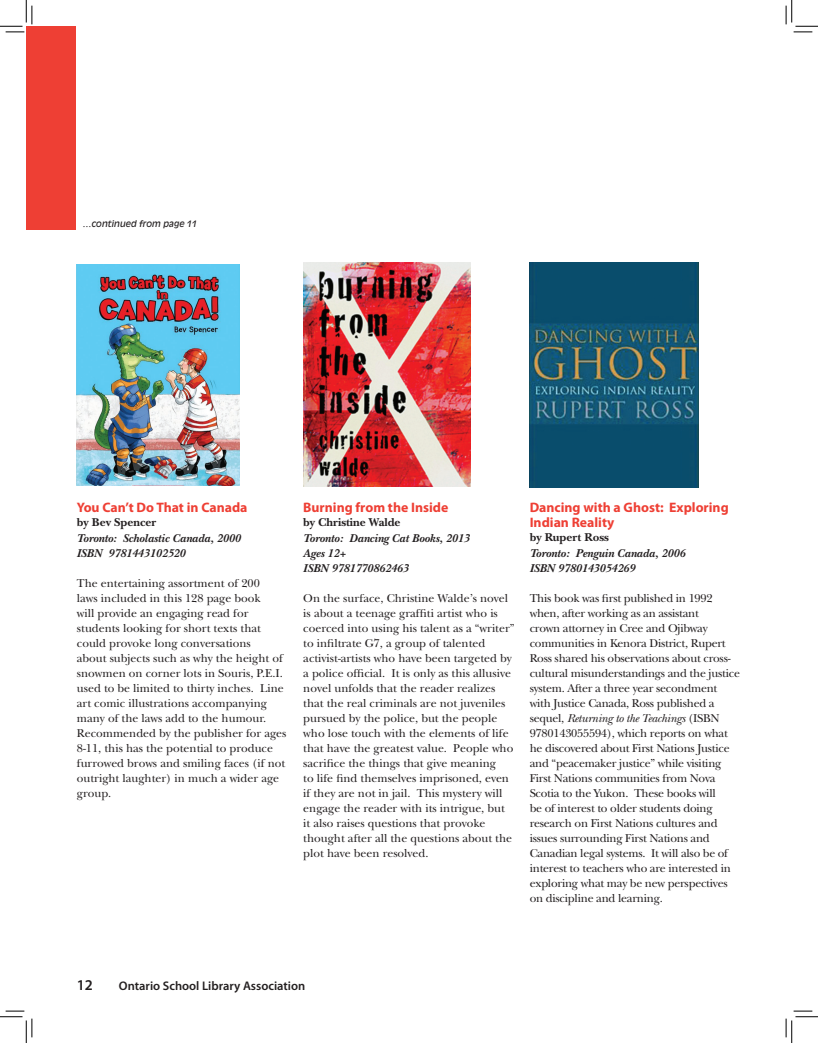
<style>
.page{position:relative;width:818px;height:1043px;background:#fff}
.page>*{position:absolute;margin:0;border:0;box-sizing:border-box;transform-origin:0 0}
.t1{font:600 15px "Myriad Pro";color:#231f20}
.t2{font:700 13.75px/15px "Myriad Pro";color:#ee3f34}
.t3{font:600 12.5px "Myriad Pro";color:#231f20}
.t4{font:11.88px/15px "New Baskerville";color:#231f20}
.t5{font:11.88px/15px "New Baskerville";letter-spacing:-.02em;color:#231f20}
.t6{font:italic 700 11.88px/15px "New Baskerville";color:#231f20}
.t7{font:700 11.88px "New Baskerville";color:#231f20}
.t8{font:italic 8.75px "Antique Olive Std";color:#231f20}
.s1{font-style:italic}
</style>
<div class="page">
<div style="left:26px;top:26px;width:50px;height:204px;background:#ee3f34"></div>
<img style="left:529px;top:262px;width:169px;height:225px">
<img style="left:77px;top:264px;width:163px;height:222px">
<img style="left:303px;top:262px;width:168px;height:224px">
<svg style="left:0;top:0;width:33px;height:33px"></svg>
<svg style="left:0;top:1010px;width:33px;height:32px"></svg>
<svg style="left:785px;top:0;width:33px;height:33px"></svg>
<svg style="left:785px;top:1010px;width:33px;height:32px"></svg>
<p class="t8" style="left:83px;top:218px;width:115px">…continued from page 11</p>
<p class="t2" style="left:77px;top:499px;width:172px">You Can’t Do That in Canada</p>
<p class="t7" style="left:77px;top:515px;width:81px">by Bev Spencer</p>
<p class="t6" style="left:77px;top:531px;width:165px">Toronto: Scholastic Canada, 2000<br>ISBN 9781443102520</p>
<p class="t4" style="left:77px;top:576px;width:211px">The entertaining assortment of 200<br>laws included in this 128 page book<br>will provide an engaging read for students looking for short texts that could provoke long conversations<br>about subjects such as why the height of snowmen on corner lots in Souris, P.E.I. used to be limited to thirty inches. Line art comic illustrations accompanying many of the laws add to the humour.<br>Recommended by the publisher for ages 8-11, this has the potential to produce furrowed brows and smiling faces (if not outright laughter) in much a wider age group.</p>
<p class="t2" style="left:303px;top:499px;width:146px">Burning from the Inside</p>
<p class="t7" style="left:303px;top:515px;width:99px">by Christine Walde</p>
<p class="t6" style="left:303px;top:531px;width:168px">Toronto: Dancing Cat Books, 2013<br>Ages 12+<br>ISBN 9781770862463</p>
<p class="t4" style="left:303px;top:591px;width:213px">On the surface, Christine Walde’s novel is about a teenage graffiti artist who is coerced into using his talent as a “writer” to infiltrate G7, a group of talented activist-artists who have been targeted by a police official. It is only as this allusive novel unfolds that the reader realizes that the real criminals are not juveniles pursued by the police, but the people who lose touch with the elements of life that have the greatest value. People who sacrifice the things that give meaning<br>to life find themselves imprisoned, even if they are not in jail. This mystery will engage the reader with its intrigue, but it also raises questions that provoke thought after all the questions about the plot have been resolved.</p>
<p class="t2" style="left:529px;top:499px;width:200px">Dancing with a Ghost: Exploring<br>Indian Reality</p>
<p class="t7" style="left:529px;top:530px;width:81px">by Rupert Ross</p>
<p class="t6" style="left:529px;top:546px;width:157px">Toronto: Penguin Canada, 2006<br>ISBN 9780143054269</p>
<p class="t5" style="left:529px;top:591px;width:212px">This book was first published in 1992 when, after working as an assistant<br>crown attorney in Cree and Ojibway communities in Kenora District, Rupert Ross shared his observations about cross&shy;cultural misunderstandings and the justice system. After a three year secondment with Justice Canada, Ross published a sequel, <span class="s1">Returning to the Teachings</span> (ISBN 9780143055594), which reports on what he discovered about First Nations Justice and “peacemaker justice” while visiting First Nations communities from Nova Scotia to the Yukon. These books will<br>be of interest to older students doing research on First Nations cultures and issues surrounding First Nations and Canadian legal systems. It will also be of interest to teachers who are interested in exploring what may be new perspectives on discipline and learning.</p>
<p class="t1" style="left:77px;top:975px;width:18px">12</p>
<p class="t3" style="left:119px;top:978px;width:188px">Ontario School Library Association</p>
</div>
